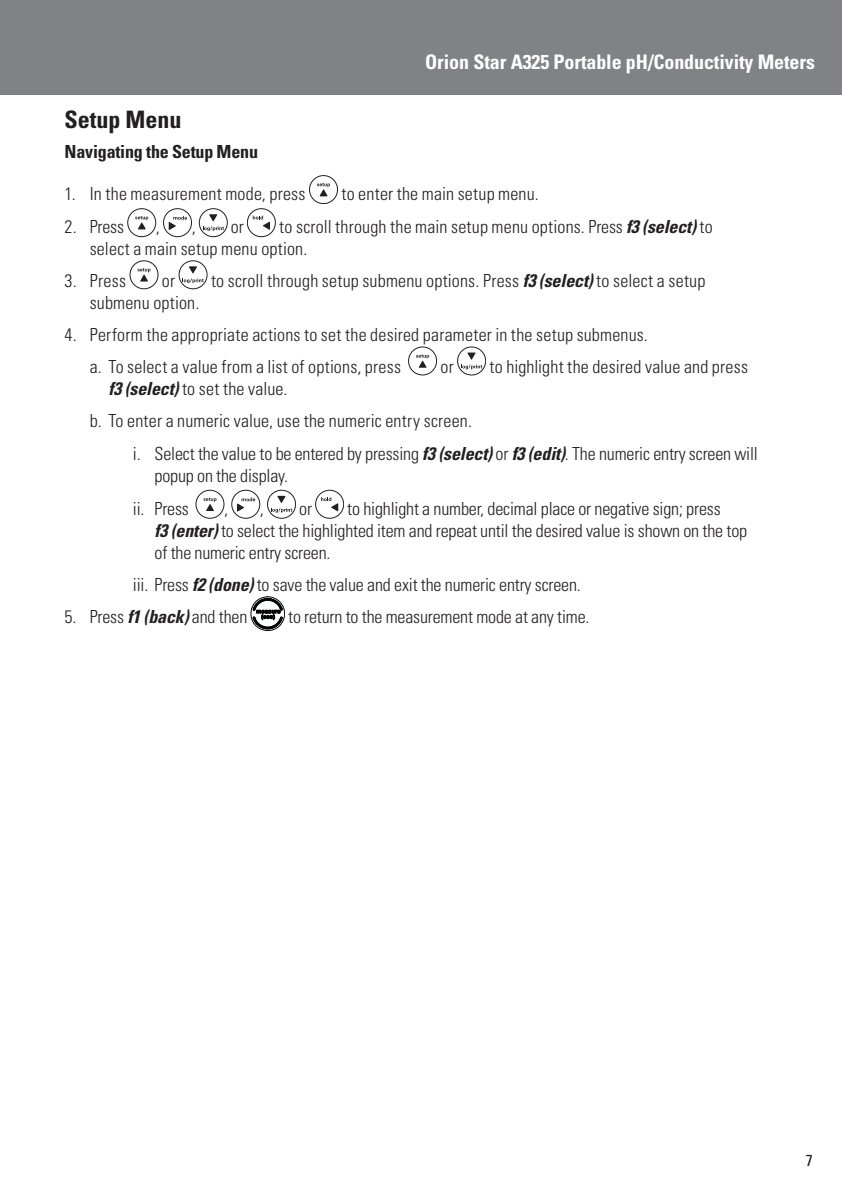
<style>
.page{position:relative;width:842px;height:1191px;background:#fff}
.page>*{position:absolute;margin:0;border:0;box-sizing:border-box;transform-origin:0 0}
.t1{font:700 condensed 24px "Univers LT Std";color:#231f20}
.t2{font:700 condensed 20px "Univers LT Std";letter-spacing:-.005em;color:#fff}
.t3{font:300 condensed 18px/22px "Univers LT Std";color:#231f20}
.t4{font:700 condensed 18px "Univers LT Std";letter-spacing:-.01em;color:#231f20}
.t5{font:condensed 16px "Univers LT Std";color:#231f20}
.s1{font-weight:700;font-style:italic}
</style>
<div class="page">
<div style="left:0;top:0;width:842px;height:94px;background:#808285"></div>
<svg style="left:317px;top:183px;width:13px;height:13px"></svg>
<div style="left:309px;top:175px;width:29px;height:29px;border:1px solid #231f20;border-radius:50%"></div>
<svg style="left:135px;top:216px;width:13px;height:13px"></svg>
<div style="left:127px;top:208px;width:29px;height:29px;border:1px solid #231f20;border-radius:50%"></div>
<svg style="left:169px;top:216px;width:18px;height:14px"></svg>
<div style="left:163px;top:208px;width:29px;height:29px;border:1px solid #231f20;border-radius:50%"></div>
<svg style="left:203px;top:214px;width:21px;height:17px"></svg>
<div style="left:199px;top:208px;width:29px;height:29px;border:1px solid #231f20;border-radius:50%"></div>
<svg style="left:253px;top:216px;width:17px;height:14px"></svg>
<div style="left:247px;top:208px;width:29px;height:29px;border:1px solid #231f20;border-radius:50%"></div>
<svg style="left:137px;top:268px;width:14px;height:13px"></svg>
<div style="left:130px;top:260px;width:28px;height:29px;border:1px solid #231f20;border-radius:50%"></div>
<svg style="left:182px;top:266px;width:22px;height:17px"></svg>
<div style="left:179px;top:260px;width:28px;height:29px;border:1px solid #231f20;border-radius:50%"></div>
<svg style="left:416px;top:354px;width:13px;height:14px"></svg>
<div style="left:408px;top:347px;width:29px;height:28px;border:1px solid #231f20;border-radius:50%"></div>
<svg style="left:461px;top:352px;width:21px;height:17px"></svg>
<div style="left:457px;top:347px;width:29px;height:28px;border:1px solid #231f20;border-radius:50%"></div>
<svg style="left:203px;top:497px;width:13px;height:14px"></svg>
<div style="left:196px;top:490px;width:28px;height:28px;border:1px solid #231f20;border-radius:50%"></div>
<svg style="left:237px;top:497px;width:18px;height:14px"></svg>
<div style="left:231px;top:490px;width:29px;height:28px;border:1px solid #231f20;border-radius:50%"></div>
<svg style="left:271px;top:496px;width:21px;height:17px"></svg>
<div style="left:267px;top:490px;width:29px;height:28px;border:1px solid #231f20;border-radius:50%"></div>
<svg style="left:321px;top:497px;width:17px;height:14px"></svg>
<div style="left:315px;top:490px;width:29px;height:28px;border:1px solid #231f20;border-radius:50%"></div>
<svg style="left:251px;top:596px;width:34px;height:35px"></svg>
<p class="t2" style="left:425px;top:53px;width:391px">Orion Star A325 Portable pH/Conductivity Meters</p>
<h1 class="t1" style="left:65px;top:109px;width:118px">Setup Menu</h1>
<p class="t4" style="left:65px;top:144px;width:195px">Navigating the Setup Menu</p>
<p class="t3" style="left:65px;top:184px;width:242px">1. In the measurement mode, press</p>
<p class="t3" style="left:341px;top:184px;width:199px">to enter the main setup menu.</p>
<p class="t3" style="left:65px;top:217px;width:61px">2. Press</p>
<p class="t3" style="left:156px;top:217px;width:5px">,</p>
<p class="t3" style="left:192px;top:217px;width:5px">,</p>
<p class="t3" style="left:90px;top:217px;width:624px;text-indent:189px">to scroll through the main setup menu options. Press <span class="s1">f3 (select)</span> to select a main setup menu option.</p>
<p class="t3" style="left:65px;top:271px;width:63px">3. Press</p>
<p class="t3" style="left:162px;top:271px;width:15px">or</p>
<p class="t3" style="left:211px;top:271px;width:496px">to scroll through setup submenu options. Press <span class="s1">f3 (select)</span> to select a setup</p>
<p class="t3" style="left:90px;top:293px;width:111px">submenu option.</p>
<p class="t3" style="left:90px;top:320px;width:560px;line-height:32px;text-indent:-25px">4. Perform the appropriate actions to set the desired parameter in the setup submenus. a. To select a value from a list of options, press</p>
<p class="t3" style="left:231px;top:217px;width:14px">or</p>
<p class="t3" style="left:440px;top:357px;width:15px">or</p>
<p class="t3" style="left:489px;top:357px;width:260px">to highlight the desired value and press</p>
<p class="t3" style="left:109px;top:379px;width:180px"><span class="s1">f3 (select)</span> to set the value.</p>
<p class="t3" style="left:90px;top:411px;width:384px">b. To enter a numeric value, use the numeric entry screen.</p>
<p class="t3" style="left:133px;top:443px;width:626px">i. Select the value to be entered by pressing <span class="s1">f3 (select)</span> or <span class="s1">f3 (edit)</span>. The numeric entry screen will</p>
<p class="t3" style="left:133px;top:459px;width:157px;line-height:33px;text-indent:22px">popup on the display. ii. Press</p>
<p class="t3" style="left:224px;top:498px;width:5px">,</p>
<p class="t3" style="left:260px;top:498px;width:5px">,</p>
<p class="t3" style="left:155px;top:498px;width:594px;text-indent:193px">to highlight a number, decimal place or negative sign; press<br><span class="s1">f3 (enter)</span> to select the highlighted item and repeat until the desired value is shown on the top of the numeric entry screen.</p>
<p class="t3" style="left:133px;top:574px;width:449px">iii. Press <span class="s1">f2 (done)</span> to save the value and exit the numeric entry screen.</p>
<p class="t3" style="left:65px;top:606px;width:184px">5. Press <span class="s1">f1 (back)</span> and then</p>
<p class="t3" style="left:288px;top:606px;width:303px">to return to the measurement mode at any time.</p>
<p class="t3" style="left:299px;top:498px;width:14px">or</p>
<p class="t5" style="left:806px;top:1151px;width:9px">7</p>
</div>
